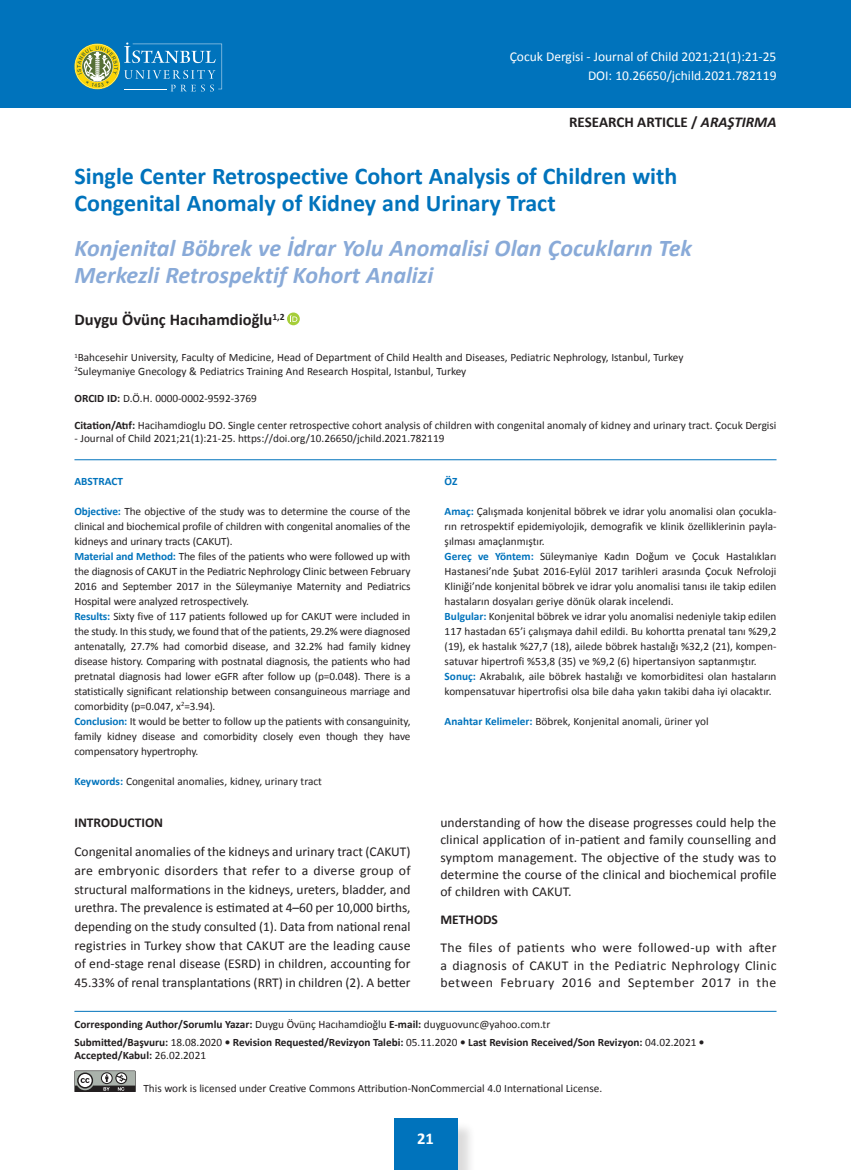
<style>
.page{position:relative;width:851px;height:1170px;background:#fff}
.page>*{position:absolute;margin:0;border:0;box-sizing:border-box;transform-origin:0 0}
.t1{font:700 24px/27px "Calibri";color:#0073bc}
.t2{font:italic 700 24px/27px "Calibri";color:#89aad8}
.t3{font:700 16.5px "Calibri";color:#231f20}
.t4{font:700 16.5px "Calibri";color:#fff}
.t5{font:700 15px "Calibri";color:#231f20}
.t6{font:13.5px/18.8px "Calibri";letter-spacing:.005em;color:#231f20;text-align:justify}
.t7{font:13.5px/19.5px "Calibri";color:#fff;text-align:right}
.t8{font:700 13.5px "Calibri";color:#231f20}
.t9{font:11.25px/15px "Calibri";letter-spacing:-.005em;color:#231f20}
.t10{font:700 11.25px/17.7px "Calibri";color:#231f20}
.t11{font:700 11.25px "Calibri";color:#0073bc}
.s1{font-style:italic}
.s2{font-weight:700}
.s3{font-weight:700;color:#0073bc}
.s4{font-weight:400}
</style>
<div class="page">
<div style="left:396px;top:1121px;width:80px;height:48px;background:#231f20;opacity:.16"></div>
<div style="left:393px;top:1118px;width:64px;height:51px;background:#0073bc"></div>
<div style="left:0;top:0;width:850px;height:107px;background:#0073bc"></div>
<svg style="left:287px;top:312px;width:13px;height:13px"></svg>
<svg style="left:290px;top:315px;width:7px;height:7px"></svg>
<hr style="left:74px;top:1010px;width:702px;height:1px;background:#0073bc">
<hr style="left:74px;top:459px;width:702px;height:1px;background:#0073bc">
<svg style="left:74px;top:1070px;width:62px;height:21px"></svg>
<svg style="left:74px;top:43px;width:148px;height:49px"></svg>
<p class="t7" style="left:509px;top:46px;width:268px">Çocuk Dergisi - Journal of Child 2021;21(1):21-25<br>DOI: 10.26650/jchild.2021.782119</p>
<h3 class="t5" style="left:569px;top:112px;width:209px">RESEARCH ARTICLE / <span class="s1">ARAŞTIRMA</span></h3>
<h1 class="t1" style="left:74px;top:163px;width:604px">Single Center Retrospective Cohort Analysis of Children with<br>Congenital Anomaly of Kidney and Urinary Tract</h1>
<h1 class="t2" style="left:74px;top:235px;width:619px">Konjenital Böbrek ve İdrar Yolu Anomalisi Olan Çocukların Tek<br>Merkezli Retrospektif Kohort Analizi</h1>
<h2 class="t3" style="left:74px;top:309px;width:212px">Duygu Övünç Hacıhamdioğlu<sup>1,2</sup></h2>
<p class="t9" style="left:74px;top:351px;width:610px;line-height:13.5px"><sup>1</sup>Bahcesehir University, Faculty of Medicine, Head of Department of Child Health and Diseases, Pediatric Nephrology, Istanbul, Turkey<br><sup>2</sup>Suleymaniye Gnecology &amp; Pediatrics Training And Research Hospital, Istanbul, Turkey</p>
<p class="t9" style="left:74px;top:390px;width:184px"><span class="s2">ORCID ID:</span> D.Ö.H. 0000-0002-9592-3769</p>
<p class="t9" style="left:74px;top:417px;width:703px"><span class="s2">Citation/Atıf:</span> Hacihamdioglu DO. Single center retrospective cohort analysis of children with congenital anomaly of kidney and urinary tract. Çocuk Dergisi</p>
<p class="t9" style="left:74px;top:431px;width:371px">- Journal of Child 2021;21(1):21-25. https://doi.org/10.26650/jchild.2021.782119</p>
<p class="t11" style="left:74px;top:474px;width:50px">ABSTRACT</p>
<p class="t9" style="left:74px;top:503px;width:337px"><span class="s3">Objective:</span> The objective of the study was to determine the course of the clinical and biochemical profile of children with congenital anomalies of the kidneys and urinary tracts (CAKUT).<br><span class="s3">Material and Method:</span> The files of the patients who were followed up with the diagnosis of CAKUT in the Pediatric Nephrology Clinic between February 2016 and September 2017 in the Süleymaniye Maternity and Pediatrics Hospital were analyzed retrospectively.<br><span class="s3">Results:</span> Sixty five of 117 patients followed up for CAKUT were included in the study. In this study, we found that of the patients, 29.2% were diagnosed antenatally, 27.7% had comorbid disease, and 32.2% had family kidney disease history. Comparing with postnatal diagnosis, the patients who had pretnatal diagnosis had lower eGFR after follow up (p=0.048). There is a statistically significant relationship between consanguineous marriage and comorbidity (p=0.047, x<sup>2</sup>=3.94).<br><span class="s3">Conclusion:</span> It would be better to follow up the patients with consanguinity, family kidney disease and comorbidity closely even though they have compensatory hypertrophy.</p>
<p class="t9" style="left:74px;top:773px;width:249px"><span class="s3">Keywords:</span> Congenital anomalies, kidney, urinary tract</p>
<p class="t8" style="left:74px;top:813px;width:90px">INTRODUCTION</p>
<p class="t6" style="left:74px;top:842px;width:337px">Congenital anomalies of the kidneys and urinary tract (CAKUT) are embryonic disorders that refer to a diverse group of structural malformations in the kidneys, ureters, bladder, and urethra. The prevalence is estimated at 4–60 per 10,000 births, depending on the study consulted (1). Data from national renal registries in Turkey show that CAKUT are the leading cause of end-stage renal disease (ESRD) in children, accounting for 45.33% of renal transplantations (RRT) in children (2). A better</p>
<p class="t11" style="left:444px;top:474px;width:14px">ÖZ</p>
<p class="t9" style="left:444px;top:503px;width:333px"><span class="s3">Amaç:</span> Çalışmada konjenital böbrek ve idrar yolu anomalisi olan çocukla&shy;rın retrospektif epidemiyolojik, demografik ve klinik özelliklerinin payla&shy;şılması amaçlanmıştır.<br><span class="s3">Gereç ve Yöntem:</span> Süleymaniye Kadın Doğum ve Çocuk Hastalıkları Hastanesi’nde Şubat 2016-Eylül 2017 tarihleri arasında Çocuk Nefroloji Kliniği’nde konjenital böbrek ve idrar yolu anomalisi tanısı ile takip edilen hastaların dosyaları geriye dönük olarak incelendi.<br><span class="s3">Bulgular:</span> Konjenital böbrek ve idrar yolu anomalisi nedeniyle takip edilen 117 hastadan 65’i çalışmaya dahil edildi. Bu kohortta prenatal tanı %29,2 (19), ek hastalık %27,7 (18), ailede böbrek hastalığı %32,2 (21), kompen&shy;satuvar hipertrofi %53,8 (35) ve %9,2 (6) hipertansiyon saptanmıştır.<br><span class="s3">Sonuç:</span> Akrabalık, aile böbrek hastalığı ve komorbiditesi olan hastaların kompensatuvar hipertrofisi olsa bile daha yakın takibi daha iyi olacaktır.</p>
<p class="t9" style="left:444px;top:713px;width:265px"><span class="s3">Anahtar Kelimeler:</span> Böbrek, Konjenital anomali, üriner yol</p>
<p class="t6" style="left:440px;top:813px;width:337px;line-height:17.4px">understanding of how the disease progresses could help the clinical application of in-patient and family counselling and symptom management. The objective of the study was to determine the course of the clinical and biochemical profile of children with CAKUT.</p>
<p class="t8" style="left:440px;top:911px;width:59px">METHODS</p>
<p class="t6" style="left:440px;top:939px;width:337px;line-height:17.4px">The files of patients who were followed-up with after a diagnosis of CAKUT in the Pediatric Nephrology Clinic between February 2016 and September 2017 in the</p>
<p class="t10" style="left:74px;top:1015px;width:631px">Corresponding Author/Sorumlu Yazar: <span class="s4">Duygu Övünç Hacıhamdioğlu</span> E-mail: <span class="s4">duyguovunc@yahoo.com.tr<br></span>Submitted/Başvuru: <span class="s4">18.08.2020</span> • Revision Requested/Revizyon Talebi: <span class="s4">05.11.2020</span> • Last Revision Received/Son Revizyon: <span class="s4">04.02.2021</span> •</p>
<p class="t10" style="left:74px;top:1046px;width:133px">Accepted/Kabul: <span class="s4">26.02.2021</span></p>
<p class="t9" style="left:143px;top:1080px;width:460px">This work is licensed under Creative Commons Attribution-NonCommercial 4.0 International License.</p>
<h2 class="t4" style="left:417px;top:1127px;width:18px">21</h2>
</div>
